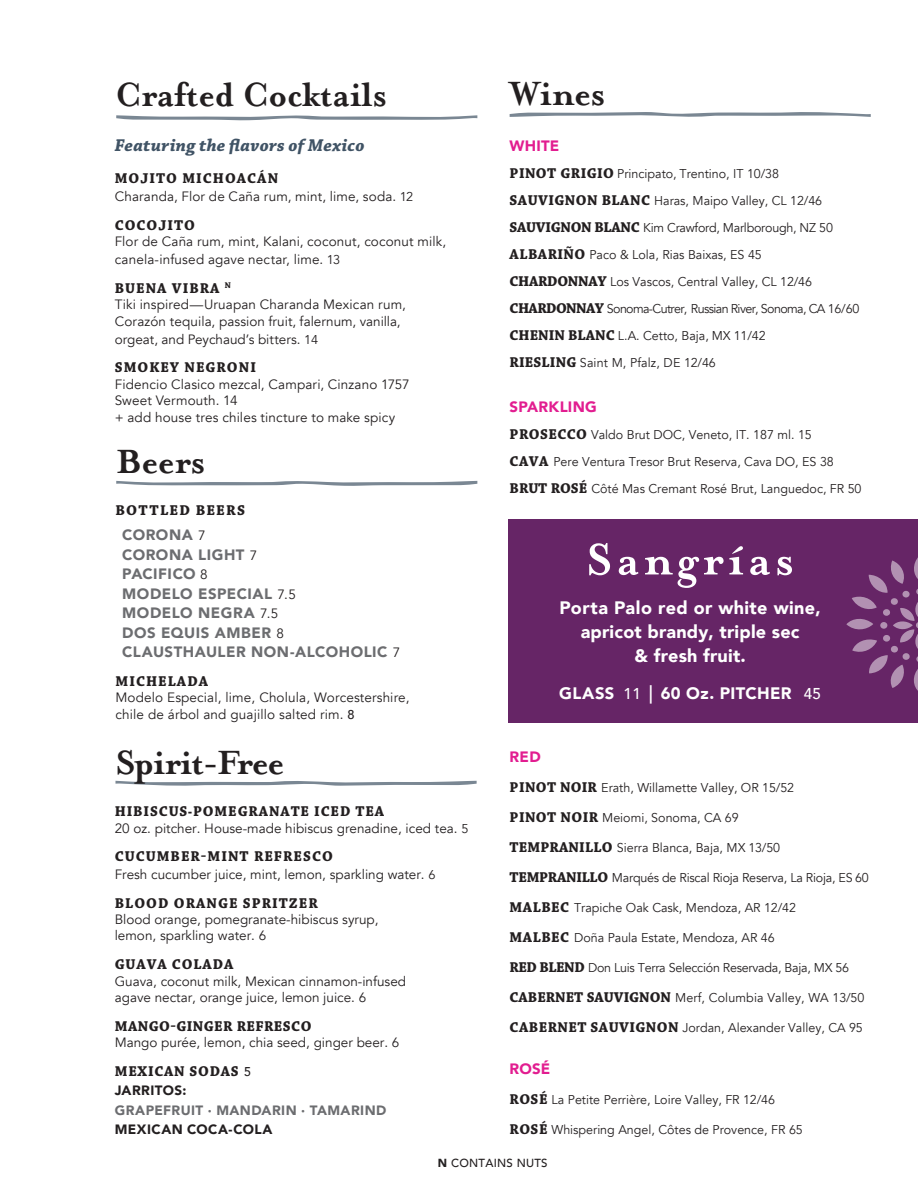
<style>
.page{position:relative;width:918px;height:1188px;background:#fff}
.page>*{position:absolute;margin:0;border:0;box-sizing:border-box;transform-origin:0 0}
.t1{font:700 50.55px "Mrs Eaves";letter-spacing:.08em;color:#fff}
.t2{font:700 39px "Mrs Eaves";letter-spacing:-.01em;color:#231f20}
.t3{font:700 39px "Mrs Eaves";letter-spacing:-.03em;color:#231f20}
.t4{font:900 18px/24px "Avenir";letter-spacing:.01em;color:#fff;text-align:center}
.t5{font:italic 700 18px "Chaparral Pro";letter-spacing:.015em;color:#405365}
.t6{font:900 16.65px "Avenir";letter-spacing:.02em;color:#fff}
.t7{font:700 15px "Chaparral Pro";letter-spacing:.07em;color:#231f20}
.t8{font:900 15px/19.5px "Avenir";letter-spacing:.035em;color:#6c6d70}
.t9{font:900 15px "Avenir";letter-spacing:.015em;color:#e21d90}
.t10{font:700 15px "Chaparral Pro";letter-spacing:.03em;color:#231f20}
.t11{font:700 15px "Chaparral Pro";letter-spacing:.05em;color:#231f20}
.t12{font:13.5px/16.5px "Avenir";letter-spacing:.005em;color:#231f20}
.t13{font:900 13.5px "Avenir";letter-spacing:.03em;color:#6c6d70}
.t14{font:900 13.5px "Avenir";letter-spacing:.03em;color:#231f20}
.t15{font:12.75px/27px "Avenir";color:#231f20}
.t16{font:12.75px "Avenir";letter-spacing:-.02em;color:#231f20}
.t17{font:500 11.7px "Avenir";letter-spacing:.02em;color:#231f20}
.s1{font-size:12.75px}
.s2{font-weight:400;font-size:13.5px;color:#231f20}
.s3{font-weight:500;font-size:12.75px}
.s4{font-family:"Avenir";font-weight:900;font-size:13.5px}
.s5{font-family:"Avenir";font-weight:500;font-size:12.75px}
.s6{font-family:"Chaparral Pro";font-weight:700;font-size:15px}
.s7{font-weight:500;font-size:15.75px}
.s8{font-family:"Chaparral Pro";font-weight:700;font-size:18.45px}
.s9{font-weight:900}
</style>
<div class="page">
<svg style="left:116px;top:115px;width:361px;height:5px"></svg>
<svg style="left:116px;top:780px;width:361px;height:6px"></svg>
<svg style="left:116px;top:480px;width:361px;height:6px"></svg>
<svg style="left:510px;top:112px;width:361px;height:5px"></svg>
<div style="left:508px;top:519px;width:410px;height:204px;background:#662566"></div>
<svg style="left:846px;top:557px;width:72px;height:134px"></svg>
<h2 class="t2" style="left:115px;top:72px;width:274px">Crafted Cocktails</h2>
<h3 class="t5" style="left:115px;top:135px;width:252px">Featuring the flavors of Mexico</h3>
<p class="t7" style="left:115px;top:169px;width:165px">MOJITO MICHOACÁN</p>
<p class="t12" style="left:115px;top:188px;width:300px">Charanda, Flor de Caña rum, mint, lime, soda. <span class="s1">12</span></p>
<p class="t7" style="left:115px;top:216px;width:82px">COCOJITO</p>
<p class="t12" style="left:115px;top:233px;width:333px;line-height:18px">Flor de Caña rum, mint, Kalani, coconut, coconut milk, canela-infused agave nectar, lime. <span class="s1">13</span></p>
<p class="t7" style="left:115px;top:279px;width:118px">BUENA VIBRA <sup>N</sup></p>
<p class="t12" style="left:115px;top:296px;width:293px">Tiki inspired—Uruapan Charanda Mexican rum,<br>Corazón tequila, passion fruit, falernum, vanilla,</p>
<p class="t12" style="left:115px;top:331px;width:205px">orgeat, and Peychaud’s bitters. <span class="s1">14</span></p>
<p class="t7" style="left:115px;top:358px;width:143px">SMOKEY NEGRONI</p>
<p class="t12" style="left:115px;top:376px;width:297px">Fidencio Clasico mezcal, Campari, Cinzano 1757<br>Sweet Vermouth. 14<br>+ add house tres chiles tincture to make spicy</p>
<h2 class="t2" style="left:116px;top:439px;width:91px">Beers</h2>
<p class="t7" style="left:116px;top:501px;width:131px">BOTTLED BEERS</p>
<p class="t8" style="left:122px;top:525px;width:280px">CORONA <span class="s2">7<br></span>CORONA LIGHT <span class="s2">7<br></span>PACIFICO <span class="s2">8<br></span>MODELO ESPECIAL <span class="s2">7.5<br></span>MODELO NEGRA <span class="s2">7.5<br></span>DOS EQUIS AMBER <span class="s2">8<br></span>CLAUSTHAULER NON-ALCOHOLIC <span class="s2">7</span></p>
<p class="t7" style="left:116px;top:672px;width:94px">MICHELADA</p>
<p class="t12" style="left:116px;top:689px;width:296px">Modelo Especial, lime, Cholula, Worcestershire, chile de árbol and guajillo salted rim. <span class="s3">8</span></p>
<h2 class="t3" style="left:116px;top:740px;width:170px">Spirit-Free</h2>
<p class="t7" style="left:115px;top:802px;width:271px">HIBISCUS<span class="s4">-</span>POMEGRANATE ICED TEA</p>
<p class="t12" style="left:115px;top:820px;width:355px">20 oz. pitcher. House-made hibiscus grenadine, iced tea. <span class="s1">5</span></p>
<p class="t7" style="left:115px;top:847px;width:220px">CUCUMBER-MINT REFRESCO</p>
<p class="t12" style="left:115px;top:866px;width:322px">Fresh cucumber juice, mint, lemon, sparkling water. <span class="s1">6</span></p>
<p class="t7" style="left:115px;top:894px;width:205px">BLOOD ORANGE SPRITZER</p>
<p class="t12" style="left:115px;top:911px;width:265px">Blood orange, pomegranate-hibiscus syrup, lemon, sparkling water. 6</p>
<p class="t7" style="left:115px;top:955px;width:120px">GUAVA COLADA</p>
<p class="t12" style="left:115px;top:973px;width:293px">Guava, coconut milk, Mexican cinnamon-infused agave nectar, orange juice, lemon juice. 6</p>
<p class="t10" style="left:115px;top:1017px;width:198px">MANGO-GINGER REFRESCO</p>
<p class="t12" style="left:115px;top:1034px;width:286px">Mango purée, lemon, chia seed, ginger beer. 6</p>
<p class="t11" style="left:115px;top:1062px;width:138px">MEXICAN SODAS <span class="s5">5</span></p>
<p class="t14" style="left:115px;top:1079px;width:73px">JARRITOS:</p>
<p class="t13" style="left:115px;top:1098px;width:273px">GRAPEFRUIT ∙ MANDARIN ∙ TAMARIND</p>
<p class="t14" style="left:115px;top:1118px;width:159px">MEXICAN COCA-COLA</p>
<h2 class="t2" style="left:510px;top:71px;width:97px">Wines</h2>
<p class="t9" style="left:510px;top:133px;width:51px">WHITE</p>
<p class="t15" style="left:510px;top:160px;width:351px"><span class="s6">PINOT GRIGIO</span> Principato, Trentino, IT 10/38<br><span class="s6">SAUVIGNON BLANC</span> Haras, Maipo Valley, CL 12/46<br><span class="s6">SAUVIGNON BLANC</span> Kim Crawford, Marlborough, NZ 50<br><span class="s6">ALBARIÑO</span> Paco &amp; Lola, Rias Baixas, ES 45<br><span class="s6">CHARDONNAY</span> Los Vascos, Central Valley, CL 12/46<br><span class="s6">CHARDONNAY</span> Sonoma-Cutrer, Russian River, Sonoma, CA 16/60<br><span class="s6">CHENIN BLANC</span> L.A. Cetto, Baja, MX 11/42<br><span class="s6">RIESLING</span> Saint M, Pfalz, DE 12/46</p>
<p class="t9" style="left:510px;top:394px;width:89px">SPARKLING</p>
<p class="t15" style="left:510px;top:421px;width:353px"><span class="s6">PROSECCO</span> Valdo Brut DOC, Veneto, IT. 187 ml. 15<br><span class="s6">CAVA</span> Pere Ventura Tresor Brut Reserva, Cava DO, ES 38<br><span class="s6">BRUT ROSÉ</span> Côté Mas Cremant Rosé Brut, Languedoc, FR 50</p>
<h1 class="t1" style="left:586px;top:530px;width:209px">Sangrías</h1>
<h3 class="t4" style="left:560px;top:595px;width:263px">Porta Palo red or white wine, apricot brandy, triple sec<br>&amp; fresh fruit.</h3>
<h3 class="t6" style="left:559px;top:679px;width:263px">GLASS <span class="s7">11</span> <span class="s8">|</span> 60 Oz. PITCHER <span class="s7">45</span></h3>
<p class="t9" style="left:510px;top:744px;width:33px">RED</p>
<p class="t15" style="left:510px;top:775px;width:286px"><span class="s6">PINOT NOIR</span> Erath, Willamette Valley, OR 15/52</p>
<p class="t15" style="left:510px;top:805px;width:231px"><span class="s6">PINOT NOIR</span> Meiomi, Sonoma, CA 69</p>
<p class="t15" style="left:510px;top:835px;width:272px"><span class="s6">TEMPRANILLO</span> Sierra Blanca, Baja, MX 13/50</p>
<p class="t16" style="left:510px;top:870px;width:361px"><span class="s6">TEMPRANILLO</span> Marqués de Riscal Rioja Reserva, La Rioja, ES 60</p>
<p class="t15" style="left:510px;top:895px;width:288px"><span class="s6">MALBEC</span> Trapiche Oak Cask, Mendoza, AR 12/42</p>
<p class="t15" style="left:510px;top:925px;width:267px"><span class="s6">MALBEC</span> Doña Paula Estate, Mendoza, AR 46</p>
<p class="t16" style="left:510px;top:960px;width:341px"><span class="s6">RED BLEND</span> Don Luis Terra Selección Reservada, Baja, MX 56</p>
<p class="t15" style="left:510px;top:985px;width:356px"><span class="s6">CABERNET SAUVIGNON</span> Merf, Columbia Valley, WA 13/50</p>
<p class="t15" style="left:510px;top:1015px;width:355px"><span class="s6">CABERNET SAUVIGNON</span> Jordan, Alexander Valley, CA 95</p>
<p class="t9" style="left:510px;top:1056px;width:42px">ROSÉ</p>
<p class="t15" style="left:510px;top:1087px;width:267px"><span class="s6">ROSÉ</span> La Petite Perrière, Loire Valley, FR 12/46</p>
<p class="t15" style="left:510px;top:1117px;width:295px"><span class="s6">ROSÉ</span> Whispering Angel, Côtes de Provence, FR 65</p>
<p class="t17" style="left:438px;top:1153px;width:111px"><span class="s9">N</span> CONTAINS NUTS</p>
</div>
